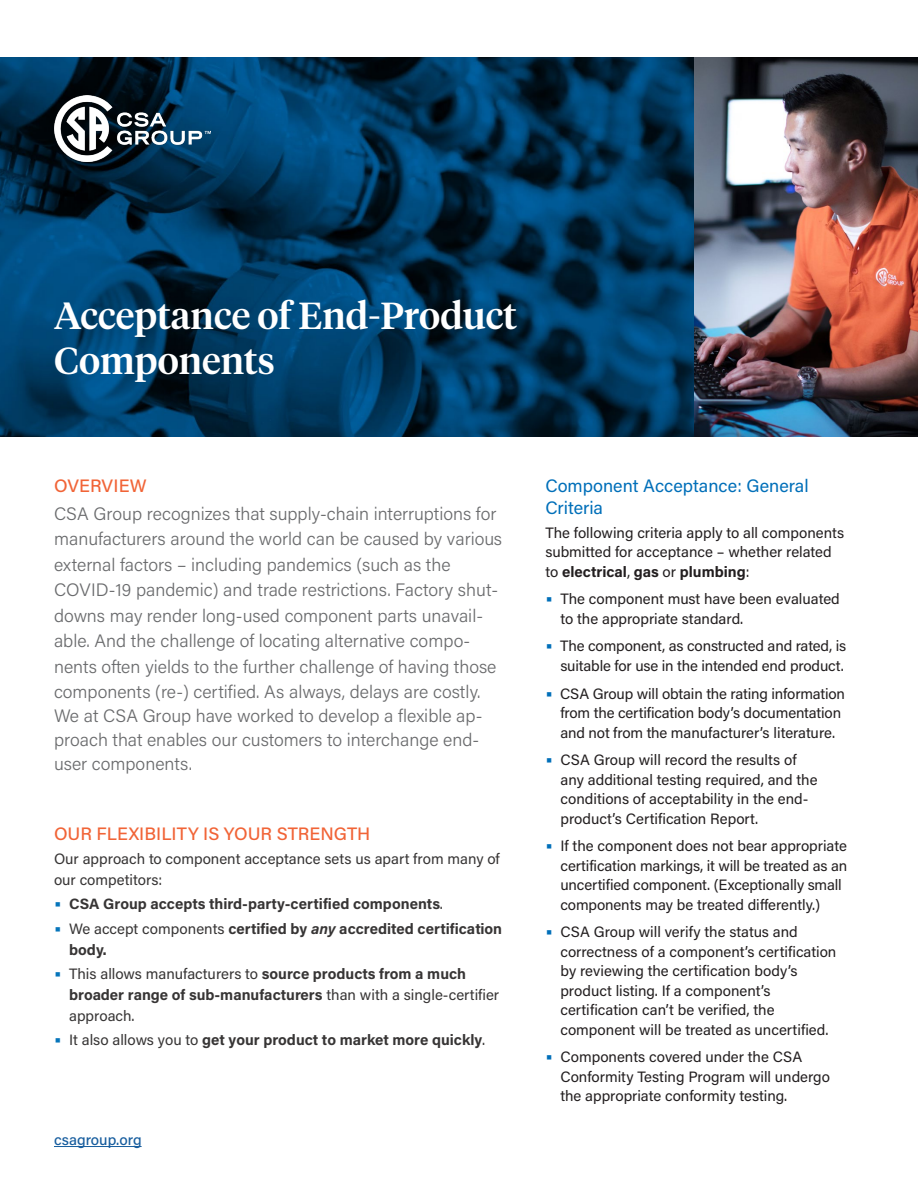
<style>
.page{position:relative;width:918px;height:1188px;background:#fff}
.page>*{position:absolute;margin:0;border:0;box-sizing:border-box;transform-origin:0 0}
.t1{font:500 37.5px/45px "Tiempos Headline";color:#fff}
.t2{font:300 18px/25px "Acumin Pro";color:#6a6b6d}
.t3{font:500 18px "Acumin Pro";color:#f16437}
.t4{font:18px/22.5px "Acumin Pro";color:#006fb9}
.t5{font:15px/19.5px "Acumin Pro";color:#231f20}
.t6{font:15px/20.7px "Acumin Pro";color:#373535}
.t7{font:700 15px/20.7px "Acumin Pro";color:#373535}
.t8{font:500 15px "Acumin Pro";color:#175d9e}
.s1{font-size:18px;color:#0675bb}
.s2{font-weight:400}
.s3{font-style:italic}
.s4{font-weight:700;font-size:18px;color:#0675bb}
.s5{font-weight:700}
.s6{font-weight:700;font-size:18px;color:#006fb9}
</style>
<div class="page">
<img style="left:693px;top:57px;width:225px;height:379px">
<img style="left:0;top:57px;width:693px;height:379px">
<img style="left:54px;top:95px;width:156px;height:66px">
<hr style="left:54px;top:1146px;width:88px;height:1px;background:#175d9e">
<h1 class="t1" style="left:54px;top:292px;width:465px">Acceptance of End-Product<br>Components</h1>
<p class="t3" style="left:54px;top:473px;width:94px">OVERVIEW</p>
<p class="t2" style="left:54px;top:500px;width:450px">CSA Group recognizes that supply-chain interruptions for manufacturers around the world can be caused by various external factors – including pandemics (such as the COVID-19 pandemic) and trade restrictions. Factory shut&shy;downs may render long-used component parts unavail&shy;able. And the challenge of locating alternative compo&shy;nents often yields to the further challenge of having those components (re-) certified. As always, delays are costly.<br>We at CSA Group have worked to develop a flexible ap&shy;proach that enables our customers to interchange end&shy;user components.</p>
<p class="t3" style="left:54px;top:821px;width:318px">OUR FLEXIBILITY IS YOUR STRENGTH</p>
<p class="t6" style="left:54px;top:848px;width:447px">Our approach to component acceptance sets us apart from many of our competitors:</p>
<p class="t7" style="left:54px;top:893px;width:391px"><span class="s1">•</span> CSA Group accepts third-party-certified components<span class="s2">.</span></p>
<p class="t7" style="left:69px;top:918px;width:435px;text-indent:-15px"><span class="s1">•</span> <span class="s2">We accept components</span> certified by <span class="s3">any</span> accredited certification body.</p>
<p class="t6" style="left:69px;top:963px;width:432px;text-indent:-15px"><span class="s4">•</span> This allows manufacturers to <span class="s5">source products from a much broader range of sub-manufacturers</span> than with a single-certifier approach.</p>
<p class="t7" style="left:54px;top:1029px;width:433px"><span class="s1">•</span> <span class="s2">It also allows you to</span> get your product to market more quickly<span class="s2">.</span></p>
<p class="t8" style="left:54px;top:1129px;width:89px">csagroup.org</p>
<p class="t4" style="left:545px;top:473px;width:265px">Component Acceptance: General<br>Criteria</p>
<p class="t5" style="left:545px;top:522px;width:300px">The following criteria apply to all components submitted for acceptance – whether related to <span class="s5">electrical</span>, <span class="s5">gas</span> or <span class="s5">plumbing</span>:</p>
<p class="t5" style="left:561px;top:589px;width:281px;text-indent:-15px"><span class="s6">•</span> The component must have been evaluated to the appropriate standard.</p>
<p class="t5" style="left:545px;top:636px;width:302px;text-align:right"><span class="s6">•</span> The component, as constructed and rated, is suitable for use in the intended end product.</p>
<p class="t5" style="left:560px;top:683px;width:286px;text-indent:-15px"><span class="s6">•</span> CSA Group will obtain the rating information from the certification body’s documentation and not from the manufacturer’s literature.</p>
<p class="t5" style="left:561px;top:750px;width:259px;text-indent:-15px"><span class="s6">•</span> CSA Group will record the results of any additional testing required, and the conditions of acceptability in the end&shy;product’s Certification Report.</p>
<p class="t5" style="left:560px;top:836px;width:288px;text-indent:-15px"><span class="s6">•</span> If the component does not bear appropriate certification markings, it will be treated as an uncertified component. (Exceptionally small components may be treated differently.)</p>
<p class="t5" style="left:560px;top:922px;width:278px;text-indent:-15px"><span class="s6">•</span> CSA Group will verify the status and correctness of a component’s certification by reviewing the certification body’s product listing. If a component’s certification can’t be verified, the component will be treated as uncertified.</p>
<p class="t5" style="left:560px;top:1047px;width:271px;text-indent:-15px"><span class="s6">•</span> Components covered under the CSA<br>Conformity Testing Program will undergo the appropriate conformity testing.</p>
</div>
